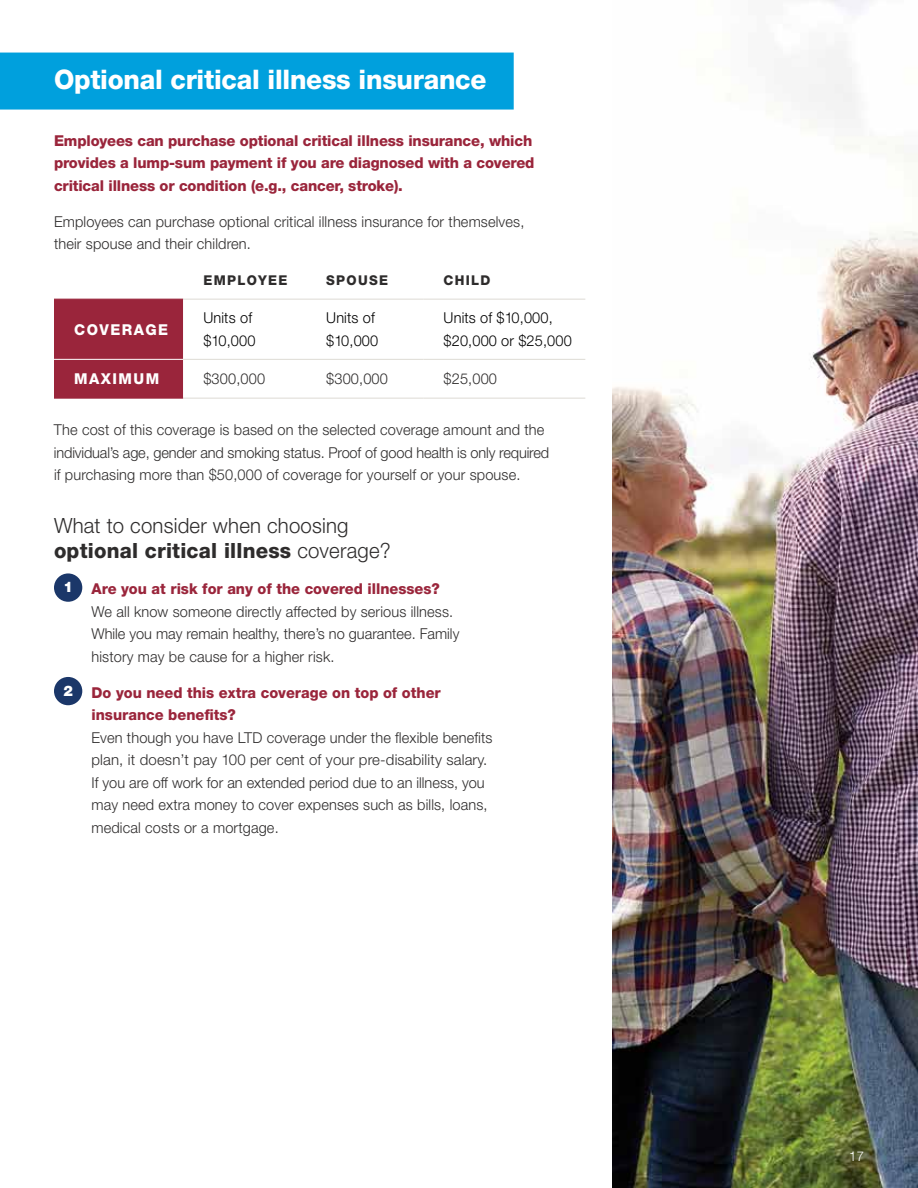
<style>
.page{position:relative;width:918px;height:1188px;background:#fff}
.page>*{position:absolute;margin:0;border:0;box-sizing:border-box;transform-origin:0 0}
.t1{font:800 27px "Helvetica Neue LT Std";letter-spacing:-.01em;color:#fff}
.t2{font:300 21px/25.5px "Helvetica Neue LT Std";letter-spacing:.01em;color:#2e2c2c}
.t3{font:300 15px/22.5px "Helvetica Neue LT Std";letter-spacing:.01em;color:#2e2c2c}
.t4{font:800 15px/22.5px "Helvetica Neue LT Std";letter-spacing:-.01em;color:#9a253b}
.t5{font:300 15px/22.5px "Helvetica Neue LT Std";letter-spacing:.01em;color:#000101}
.t6{font:800 15px "Helvetica Neue LT Std";letter-spacing:.1em;color:#fff}
.t7{font:800 13.5px "Helvetica Neue LT Std";letter-spacing:.1em;color:#2e2c2c}
.t8{font:300 13.5px "Helvetica Neue LT Std";color:#fff}
.s1{font-weight:800}
.s2{font-weight:900;font-size:14.55px;color:#fff}
.s3{font-weight:800;color:#9a253b}
</style>
<div class="page">
<img style="left:612px;top:0;width:306px;height:1188px">
<div style="left:0;top:53px;width:514px;height:57px;background:#00a0dd"></div>
<svg style="left:54px;top:300px;width:531px;height:98px"></svg>
<hr style="left:54px;top:299px;width:129px;height:1px;background:#9a253b">
<hr style="left:54px;top:359px;width:129px;height:1px;background:#fff">
<hr style="left:54px;top:398px;width:129px;height:1px;background:#9a253b">
<hr style="left:183px;top:299px;width:123px;height:1px;background:#dedbd4">
<hr style="left:306px;top:299px;width:117px;height:1px;background:#dedbd4">
<hr style="left:423px;top:299px;width:162px;height:1px;background:#dedbd4">
<hr style="left:183px;top:359px;width:123px;height:1px;background:#dedbd4">
<hr style="left:183px;top:398px;width:123px;height:1px;background:#dedbd4">
<hr style="left:306px;top:359px;width:117px;height:1px;background:#dedbd4">
<hr style="left:306px;top:398px;width:117px;height:1px;background:#dedbd4">
<hr style="left:423px;top:359px;width:162px;height:1px;background:#dedbd4">
<hr style="left:423px;top:398px;width:162px;height:1px;background:#dedbd4">
<div style="left:54px;top:573px;width:28px;height:29px;background:#1b3769;border-radius:50%"></div>
<div style="left:54px;top:677px;width:28px;height:28px;background:#1b3769;border-radius:50%"></div>
<h1 class="t1" style="left:54px;top:64px;width:434px">Optional critical illness insurance</h1>
<p class="t4" style="left:54px;top:129px;width:482px">Employees can purchase optional critical illness insurance, which provides a lump-sum payment if you are diagnosed with a covered critical illness or condition (e.g., cancer, stroke).</p>
<p class="t3" style="left:54px;top:210px;width:472px">Employees can purchase optional critical illness insurance for themselves, their spouse and their children.</p>
<p class="t7" style="left:203px;top:272px;width:86px">EMPLOYEE</p>
<p class="t7" style="left:326px;top:272px;width:63px">SPOUSE</p>
<p class="t7" style="left:444px;top:272px;width:48px">CHILD</p>
<p class="t6" style="left:74px;top:320px;width:95px">COVERAGE</p>
<p class="t5" style="left:203px;top:306px;width:54px">Units of $10,000</p>
<p class="t5" style="left:326px;top:306px;width:54px">Units of $10,000</p>
<p class="t5" style="left:444px;top:306px;width:130px">Units of $10,000, $20,000 or $25,000</p>
<p class="t6" style="left:74px;top:370px;width:87px">MAXIMUM</p>
<p class="t3" style="left:203px;top:367px;width:63px">$300,000</p>
<p class="t3" style="left:326px;top:367px;width:63px">$300,000</p>
<p class="t3" style="left:444px;top:367px;width:55px">$25,000</p>
<p class="t3" style="left:54px;top:418px;width:497px">The cost of this coverage is based on the selected coverage amount and the individual’s age, gender and smoking status. Proof of good health is only required if purchasing more than $50,000 of coverage for yourself or your spouse.</p>
<h2 class="t2" style="left:54px;top:512px;width:338px">What to consider when choosing <span class="s1">optional critical illness</span> coverage?</h2>
<p class="t3" style="left:91px;top:577px;width:369px;text-indent:-28px"><span class="s2">1</span> <span class="s3">Are you at risk for any of the covered illnesses?<br></span>We all know someone directly affected by serious illness.<br>While you may remain healthy, there’s no guarantee. Family history may be cause for a higher risk.</p>
<p class="t4" style="left:91px;top:681px;width:351px;text-indent:-28px"><span class="s2">2</span> Do you need this extra coverage on top of other insurance benefits?</p>
<p class="t3" style="left:91px;top:726px;width:403px">Even though you have LTD coverage under the flexible benefits plan, it doesn’t pay 100 per cent of your pre-disability salary.<br>If you are off work for an extended period due to an illness, you may need extra money to cover expenses such as bills, loans, medical costs or a mortgage.</p>
<p class="t8" style="left:849px;top:1148px;width:16px">17</p>
</div>
